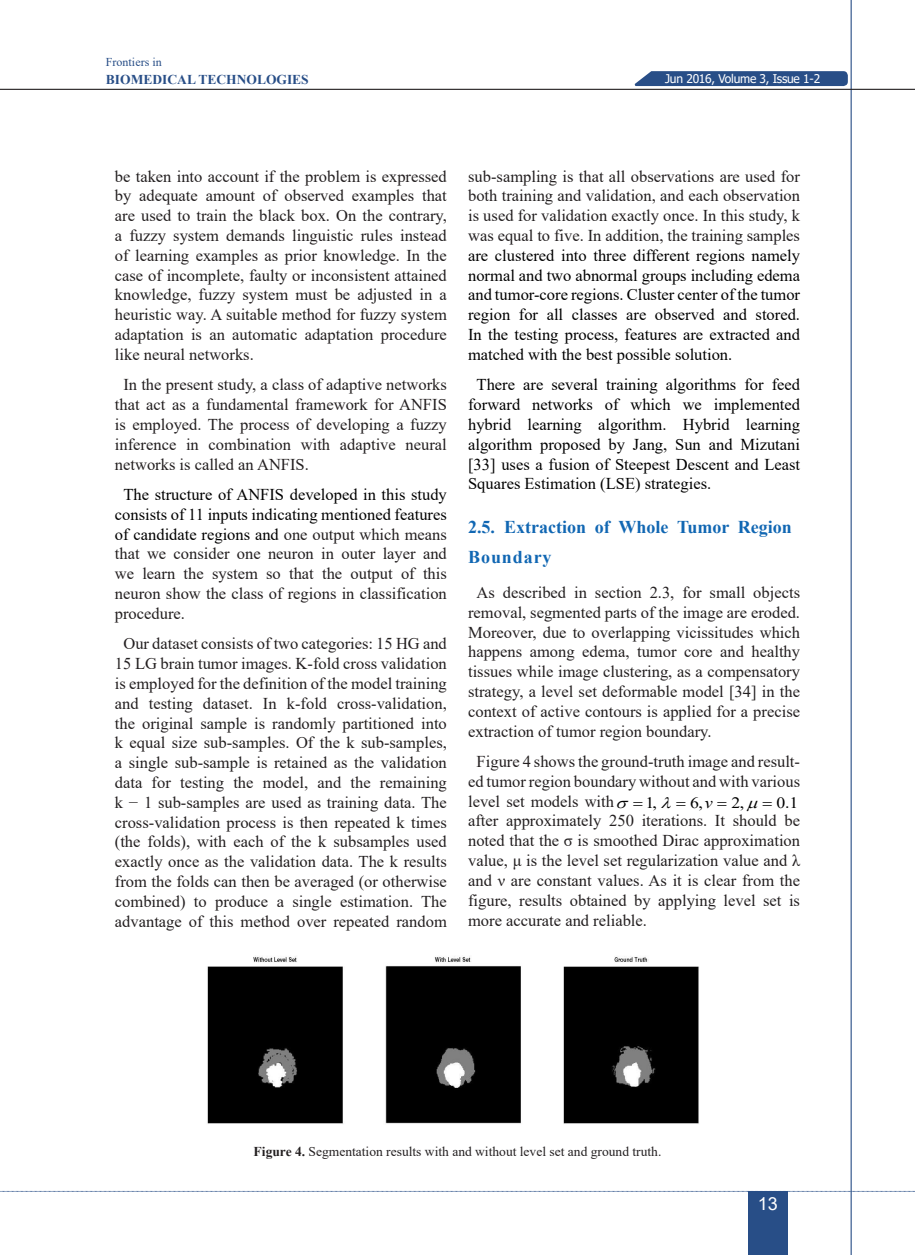
<style>
.page{position:relative;width:915px;height:1255px;background:#fff}
.page>*{position:absolute;margin:0;border:0;box-sizing:border-box;transform-origin:0 0}
.t1{font:700 18px/30px "Times New Roman";color:#1167b3}
.t2{font:18px "Arial";color:#fff}
.bodytext{font:16.5px/19.8px "Times New Roman";color:#231f20;text-align:justify}
.bodytext-2{font:16.5px/19.8px "Times New Roman";color:#000;text-align:justify}
.t3{font:15.75px "Times New Roman";color:#000;scale:1.12 1}
.zirnevis{font:13.5px "Times New Roman";color:#231f20}
.t4{font:700 13.5px "Times New Roman";color:#284e87}
.t5{font:12px "Tahoma";letter-spacing:-.02em;color:#fff}
.t6{font:12px "Times New Roman";color:#284e87}
.s1{color:#000}
.s2{color:#231f20}
.s3{font-style:italic}
.s4{font-weight:700}
</style>
<div class="page">
<svg style="left:634px;top:71px;width:213px;height:15px;background:#32568c"></svg>
<svg style="left:2px;top:1190px;width:913px;height:1px"></svg>
<div style="left:747px;top:1191px;width:40px;height:63px;background:#284e87"></div>
<hr style="left:850px;top:0;width:1px;height:1254px;background:#284e87">
<hr style="left:0;top:89px;width:914px;height:1px;background:#231f20">
<img style="left:207px;top:956px;width:492px;height:168px">
<p class="t6" style="left:106px;top:53px;width:57px">Frontiers in</p>
<p class="t4" style="left:106px;top:69px;width:204px">BIOMEDICAL TECHNOLOGIES</p>
<p class="t5" style="left:665px;top:70px;width:156px">Jun 2016, Volume 3, Issue 1-2</p>
<p class="bodytext" style="left:115px;top:166px;width:333px">be taken into account if the problem is expressed by adequate amount of observed examples that are used to train the black box. On the contrary, a fuzzy system demands linguistic rules instead of learning examples as prior knowledge. In the case of incomplete, faulty or inconsistent attained knowledge, fuzzy system must be adjusted in a heuristic way. A suitable method for fuzzy system adaptation is an automatic adaptation procedure like neural networks.</p>
<p class="bodytext" style="left:115px;top:374px;width:333px;text-indent:9px">In the present study, a class of adaptive networks that act as a fundamental framework for ANFIS is employed. The process of developing a fuzzy inference in combination with adaptive neural networks is called an ANFIS.</p>
<p class="bodytext" style="left:115px;top:484px;width:333px;text-indent:9px"><span class="s1">The structure of ANFIS developed in this study consists of 11 inputs indicating mentioned features of candidate regions and</span> one output which means that we consider one neuron in outer layer and we learn the system so that the output of this neuron show the class of regions in classification procedure.</p>
<p class="bodytext" style="left:115px;top:633px;width:333px;text-align:center">Our dataset consists of two categories: 15 HG and 15 LG brain tumor images. K-fold cross validation is employed for the definition of the model training and testing dataset. In k-fold cross-validation, the original sample is randomly partitioned into k equal size sub-samples. Of the k sub-samples, a single sub-sample is retained as the validation data for testing the model, and the remaining k − 1 sub-samples are used as training data. The cross-validation process is then repeated k times (the folds), with each of the k subsamples used exactly once as the validation data. The k results from the folds can then be averaged (or otherwise combined) to produce a single estimation. The advantage of this method over repeated random</p>
<p class="bodytext-2" style="left:468px;top:166px;width:333px"><span class="s2">sub-sampling is that all observations are used for both training and validation, and each observation is used for validation exactly once. In this study, k was equal to five. In addition, the training samples </span>are clustered into three different regions namely normal and two abnormal groups including edema and tumor-core regions. Cluster center of the tumor region for all classes are observed and stored.<br>In the testing process, features are extracted and matched with the best possible solution.</p>
<p class="bodytext-2" style="left:468px;top:374px;width:333px;text-indent:9px">There are several training algorithms for feed forward networks of which we implemented hybrid learning algorithm. Hybrid learning algorithm proposed by Jang, Sun and Mizutani [33] uses a fusion of Steepest Descent and Least Squares Estimation (LSE) strategies.</p>
<p class="t1" style="left:468px;top:511px;width:325px">2.5. Extraction of Whole Tumor Region<br>Boundary</p>
<p class="bodytext" style="left:468px;top:582px;width:333px;text-indent:9px">As described in section 2.3, for small objects removal, segmented parts of the image are eroded.<br>Moreover, due to overlapping vicissitudes which happens among edema, tumor core and healthy tissues while image clustering, as a compensatory strategy, a level set deformable model [34] in the context of active contours is applied for a precise extraction of tumor region boundary.</p>
<p class="bodytext" style="left:468px;top:751px;width:333px;text-indent:9px">Figure 4 shows the ground-truth image and result&shy;ed tumor region boundary without and with various level set models with</p>
<p class="t3" style="left:645px;top:791px;width:12px">1,</p>
<p class="t3" style="left:689px;top:791px;width:50px">6,<span class="s3">v</span> 2,</p>
<p class="t3" style="left:776px;top:791px;width:21px">0.1</p>
<p class="bodytext" style="left:468px;top:810px;width:333px">after approximately 250 iterations. It should be noted that the σ is smoothed Dirac approximation value, μ is the level set regularization value and λ and ν are constant values. As it is clear from the figure, results obtained by applying level set is more accurate and reliable.</p>
<p class="zirnevis" style="left:253px;top:1141px;width:409px"><span class="s4">Figure 4.</span> Segmentation results with and without level set and ground truth.</p>
<p class="t2" style="left:757px;top:1191px;width:22px">13</p>
</div>
